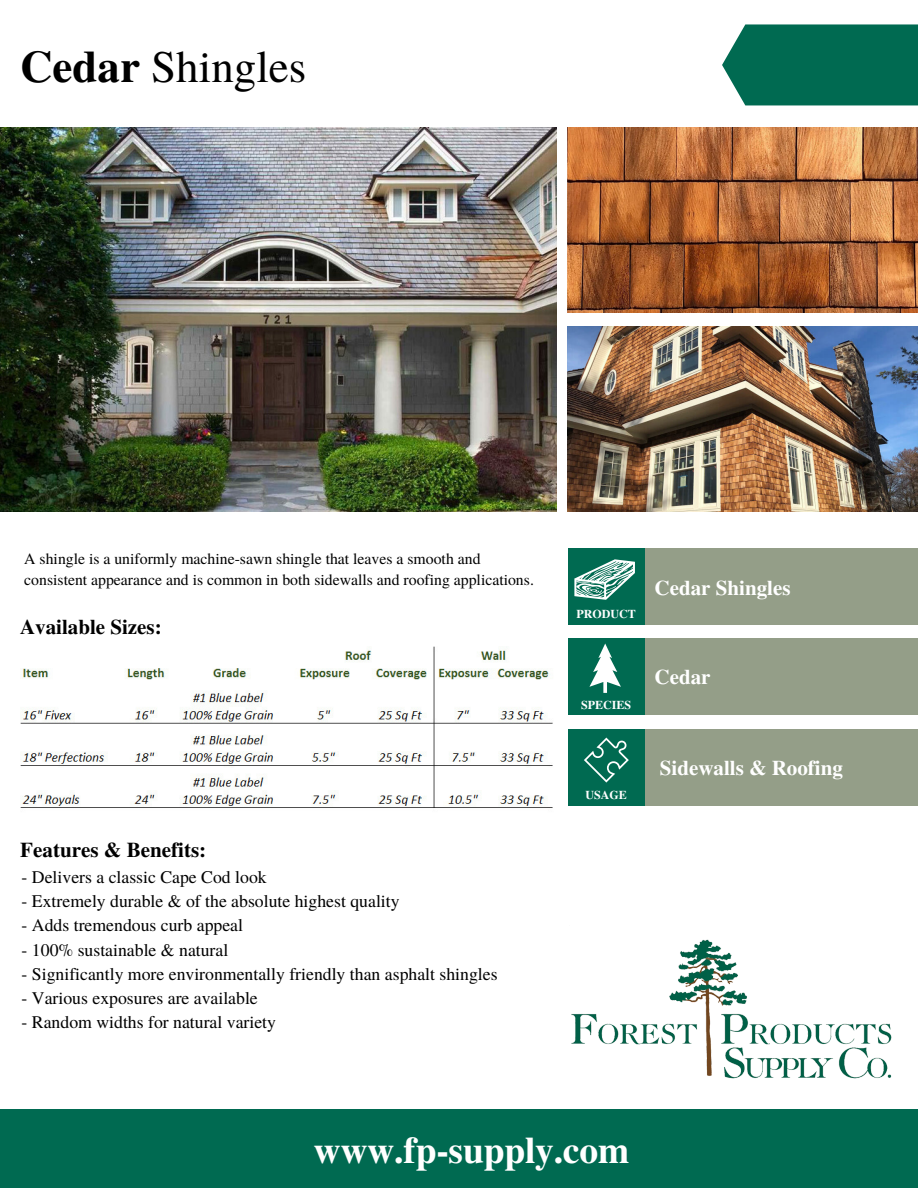
<style>
.page{position:relative;width:918px;height:1188px;background:#fff}
.page>*{position:absolute;margin:0;border:0;box-sizing:border-box;transform-origin:0 0}
.t1{font:45px "Te X Gyre Termes";color:#000}
.t2{font:700 37.5px "Te X Gyre Termes";letter-spacing:-.005em;color:#fff}
.t3{font:700 21px "Te X Gyre Termes";color:#fff}
.t4{font:700 21px "Te X Gyre Termes";color:#000}
.t5{font:17.7px "Te X Gyre Termes";color:#000}
.t6{font:15.75px/21.3px "Te X Gyre Termes";color:#000}
.t7{font:700 12px "Te X Gyre Termes";color:#fff}
.s1{font-weight:700}
</style>
<div class="page">
<img style="left:0;top:128px;width:557px;height:383px">
<img style="left:567px;top:128px;width:351px;height:184px">
<img style="left:567px;top:327px;width:351px;height:184px">
<svg style="left:722px;top:24px;width:196px;height:81px"></svg>
<div style="left:568px;top:729px;width:350px;height:77px;background:#949e88"></div>
<div style="left:568px;top:729px;width:77px;height:77px;background:#006a51"></div>
<div style="left:568px;top:549px;width:350px;height:76px;background:#949e88"></div>
<div style="left:568px;top:549px;width:77px;height:76px;background:#006a51"></div>
<div style="left:568px;top:638px;width:350px;height:77px;background:#949e88"></div>
<div style="left:568px;top:638px;width:77px;height:77px;background:#006a51"></div>
<svg style="left:589px;top:644px;width:32px;height:49px"></svg>
<svg style="left:574px;top:559px;width:61px;height:41px"></svg>
<svg style="left:584px;top:738px;width:45px;height:45px"></svg>
<div style="left:0;top:1109px;width:918px;height:79px;background:#006a51"></div>
<img style="left:571px;top:939px;width:321px;height:140px">
<img style="left:20px;top:646px;width:533px;height:162px">
<p class="t1" style="left:20px;top:34px;width:288px"><span class="s1">Cedar</span> Shingles</p>
<p class="t6" style="left:24px;top:547px;width:511px">A shingle is a uniformly machine-sawn shingle that leaves a smooth and consistent appearance and is common in both sidewalls and roofing applications.</p>
<p class="t4" style="left:20px;top:611px;width:143px">Available Sizes:</p>
<p class="t4" style="left:20px;top:834px;width:187px">Features &amp; Benefits:</p>
<p class="t5" style="left:22px;top:864px;width:247px">- Delivers a classic Cape Cod look</p>
<p class="t5" style="left:22px;top:889px;width:380px">- Extremely durable &amp; of the absolute highest quality</p>
<p class="t5" style="left:22px;top:913px;width:223px">- Adds tremendous curb appeal</p>
<p class="t5" style="left:22px;top:937px;width:208px">- 100% sustainable &amp; natural</p>
<p class="t5" style="left:22px;top:961px;width:478px">- Significantly more environmentally friendly than asphalt shingles</p>
<p class="t5" style="left:22px;top:985px;width:238px">- Various exposures are available</p>
<p class="t5" style="left:22px;top:1010px;width:256px">- Random widths for natural variety</p>
<p class="t7" style="left:576px;top:605px;width:61px">PRODUCT</p>
<p class="t3" style="left:655px;top:571px;width:137px">Cedar Shingles</p>
<p class="t7" style="left:581px;top:696px;width:52px">SPECIES</p>
<p class="t7" style="left:585px;top:785px;width:43px">USAGE</p>
<p class="t3" style="left:655px;top:661px;width:57px">Cedar</p>
<p class="t3" style="left:660px;top:752px;width:185px">Sidewalls &amp; Roofing</p>
<p class="t2" style="left:314px;top:1121px;width:317px">www.fp-supply.com</p>
</div>
